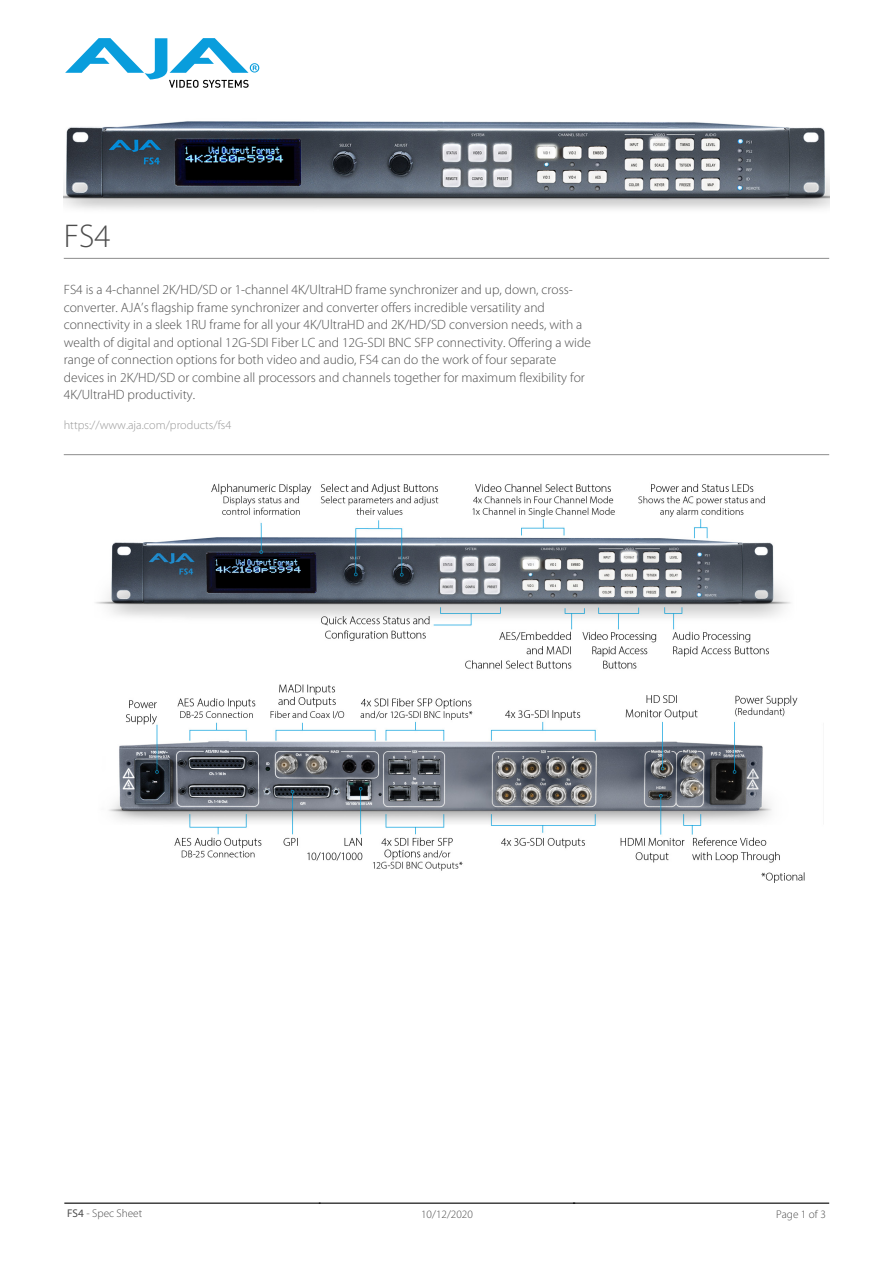
<style>
.page{position:relative;width:893px;height:1263px;background:#fff}
.page>*{position:absolute;margin:0;border:0;box-sizing:border-box;transform-origin:0 0}
.t1{font:300 33px "Myriad Pro";color:#4d4d4d}
.t2{font:300 13.5px/17.4px "Myriad Pro";color:#4d4d4d}
.t3{font:300 12.15px "Myriad Pro";color:#999}
.t4{font:300 11.25px "Myriad Pro";color:#4d4d4d}
.s1{font-weight:400}
</style>
<div class="page">
<svg style="left:65px;top:38px;width:194px;height:50px"></svg>
<hr style="left:64px;top:1202px;width:256px;height:2px;background:#000">
<hr style="left:319px;top:1202px;width:256px;height:2px;background:#000">
<hr style="left:573px;top:1202px;width:256px;height:2px;background:#000">
<img style="left:64px;top:121px;width:765px;height:88px">
<hr style="left:64px;top:258px;width:765px;height:1px;background:#999">
<hr style="left:64px;top:454px;width:765px;height:1px;background:#999">
<img style="left:95px;top:483px;width:710px;height:400px">
<h1 class="t1" style="left:64px;top:218px;width:48px">FS4</h1>
<p class="t2" style="left:64px;top:281px;width:529px">FS4 is a 4-channel 2K/HD/SD or 1-channel 4K/UltraHD frame synchronizer and up, down, cross&shy;converter. AJA’s flagship frame synchronizer and converter offers incredible versatility and connectivity in a sleek 1RU frame for all your 4K/UltraHD and 2K/HD/SD conversion needs, with a wealth of digital and optional 12G-SDI Fiber LC and 12G-SDI BNC SFP connectivity. Offering a wide range of connection options for both video and audio, FS4 can do the work of four separate devices in 2K/HD/SD or combine all processors and channels together for maximum flexibility for 4K/UltraHD productivity.</p>
<p class="t3" style="left:64px;top:418px;width:169px">https://www.aja.com/products/fs4</p>
<p class="t4" style="left:67px;top:1207px;width:77px"><span class="s1">FS4</span> - Spec Sheet</p>
<p class="t4" style="left:421px;top:1208px;width:53px">10/12/2020</p>
<p class="t4" style="left:776px;top:1208px;width:51px">Page 1 of 3</p>
</div>
